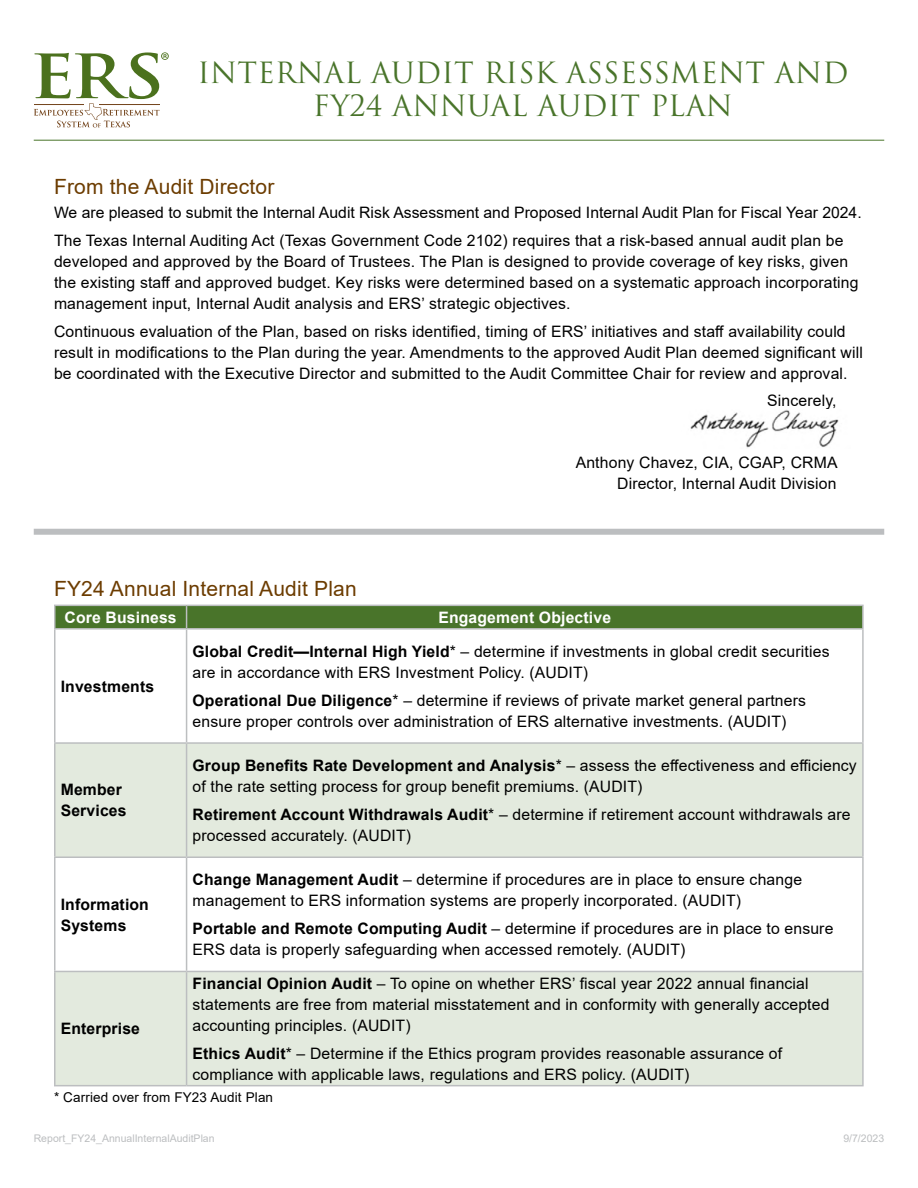
<style>
.page{position:relative;width:918px;height:1188px;background:#fff}
.page>*{position:absolute;margin:0;border:0;box-sizing:border-box;transform-origin:0 0}
.t1{font:28.5px/33px "Trajan Pro";letter-spacing:.01em;color:#49742a;text-align:center}
.t2{font:21px "Arial";letter-spacing:.01em;color:#6c3c00}
.t3{font:15.75px/21px "Arial";letter-spacing:.01em;color:#000}
.t4{font:700 15.75px/21px "Arial";letter-spacing:.01em;color:#000}
.t5{font:700 15.75px "Arial";letter-spacing:.01em;color:#fff}
.t6{font:13.5px "Arial";letter-spacing:.01em;color:#000}
.t7{font:10.5px "Arial";color:#bcbec0}
.s1{font-weight:700}
</style>
<div class="page">
<hr style="left:34px;top:140px;width:850px;height:1px;background:#49742a">
<div style="left:34px;top:529px;width:850px;height:6px;background:#bcbec0"></div>
<svg style="left:34px;top:52px;width:135px;height:76px"></svg>
<img style="left:690px;top:410px;width:149px;height:38px">
<svg style="left:56px;top:744px;width:806px;height:341px;fill:#e3eade"></svg>
<hr style="left:54px;top:605px;width:133px;height:1px;background:#bcbec0">
<hr style="left:54px;top:606px;width:2px;height:22px;background:#bcbec0">
<hr style="left:187px;top:605px;width:677px;height:1px;background:#bcbec0">
<svg style="left:55px;top:605px;width:807px;height:23px;background:#4e7731"></svg>
<hr style="left:862px;top:606px;width:2px;height:22px;background:#bcbec0">
<hr style="left:54px;top:628px;width:133px;height:2px;background:#bcbec0">
<hr style="left:54px;top:630px;width:2px;height:112px;background:#bcbec0">
<hr style="left:187px;top:628px;width:677px;height:2px;background:#bcbec0">
<hr style="left:186px;top:630px;width:1px;height:112px;background:#bcbec0">
<hr style="left:862px;top:630px;width:2px;height:112px;background:#bcbec0">
<hr style="left:54px;top:742px;width:133px;height:2px;background:#bcbec0">
<hr style="left:54px;top:744px;width:2px;height:112px;background:#bcbec0">
<hr style="left:187px;top:742px;width:677px;height:2px;background:#bcbec0">
<hr style="left:186px;top:744px;width:1px;height:112px;background:#bcbec0">
<hr style="left:862px;top:744px;width:2px;height:112px;background:#bcbec0">
<hr style="left:54px;top:856px;width:133px;height:2px;background:#bcbec0">
<hr style="left:54px;top:858px;width:2px;height:113px;background:#bcbec0">
<hr style="left:187px;top:856px;width:677px;height:2px;background:#bcbec0">
<hr style="left:186px;top:858px;width:1px;height:113px;background:#bcbec0">
<hr style="left:862px;top:858px;width:2px;height:113px;background:#bcbec0">
<hr style="left:54px;top:971px;width:133px;height:1px;background:#bcbec0">
<hr style="left:54px;top:972px;width:2px;height:113px;background:#bcbec0">
<hr style="left:187px;top:971px;width:677px;height:1px;background:#bcbec0">
<hr style="left:186px;top:972px;width:1px;height:113px;background:#bcbec0">
<hr style="left:862px;top:972px;width:2px;height:113px;background:#bcbec0">
<hr style="left:54px;top:1085px;width:133px;height:1px;background:#bcbec0">
<hr style="left:187px;top:1085px;width:677px;height:1px;background:#bcbec0">
<h1 class="t1" style="left:197px;top:56px;width:653px">INTERNAL AUDIT RISK ASSESSMENT AND<br>FY24 ANNUAL AUDIT PLAN</h1>
<h2 class="t2" style="left:54px;top:172px;width:222px">From the Audit Director</h2>
<p class="t3" style="left:54px;top:202px;width:809px">We are pleased to submit the Internal Audit Risk Assessment and Proposed Internal Audit Plan for Fiscal Year 2024.</p>
<p class="t3" style="left:54px;top:230px;width:806px">The Texas Internal Auditing Act (Texas Government Code 2102) requires that a risk-based annual audit plan be developed and approved by the Board of Trustees. The Plan is designed to provide coverage of key risks, given the existing staff and approved budget. Key risks were determined based on a systematic approach incorporating management input, Internal Audit analysis and ERS’ strategic objectives.</p>
<p class="t3" style="left:54px;top:321px;width:810px">Continuous evaluation of the Plan, based on risks identified, timing of ERS’ initiatives and staff availability could result in modifications to the Plan during the year. Amendments to the approved Audit Plan deemed significant will be coordinated with the Executive Director and submitted to the Audit Committee Chair for review and approval.</p>
<p class="t3" style="left:767px;top:390px;width:71px">Sincerely,</p>
<p class="t3" style="left:576px;top:452px;width:263px">Anthony Chavez, CIA, CGAP, CRMA</p>
<p class="t3" style="left:617px;top:473px;width:221px">Director, Internal Audit Division</p>
<h2 class="t2" style="left:54px;top:574px;width:304px">FY24 Annual Internal Audit Plan</h2>
<p class="t5" style="left:65px;top:606px;width:114px">Core Business</p>
<p class="t5" style="left:438px;top:606px;width:174px">Engagement Objective</p>
<p class="t4" style="left:61px;top:676px;width:95px">Investments</p>
<p class="t4" style="left:61px;top:780px;width:67px">Member<br>Services</p>
<p class="t4" style="left:61px;top:894px;width:90px">Information<br>Systems</p>
<p class="t3" style="left:193px;top:641px;width:639px"><span class="s1">Global Credit—Internal High Yield</span>* – determine if investments in global credit securities are in accordance with ERS Investment Policy. (AUDIT)</p>
<p class="t3" style="left:193px;top:689px;width:615px"><span class="s1">Operational Due Diligence</span>* – determine if reviews of private market general partners ensure proper controls over administration of ERS alternative investments. (AUDIT)</p>
<p class="t3" style="left:193px;top:755px;width:666px"><span class="s1">Group Benefits Rate Development and Analysis</span>* – assess the effectiveness and efficiency of the rate setting process for group benefit premiums. (AUDIT)</p>
<p class="t3" style="left:193px;top:804px;width:660px"><span class="s1">Retirement Account Withdrawals Audit</span>* – determine if retirement account withdrawals are processed accurately. (AUDIT)</p>
<p class="t3" style="left:193px;top:869px;width:611px"><span class="s1">Change Management Audit</span> – determine if procedures are in place to ensure change management to ERS information systems are properly incorporated. (AUDIT)</p>
<p class="t3" style="left:193px;top:918px;width:642px"><span class="s1">Portable and Remote Computing Audit</span> – determine if procedures are in place to ensure<br>ERS data is properly safeguarding when accessed remotely. (AUDIT)</p>
<p class="t3" style="left:193px;top:973px;width:638px"><span class="s1">Financial Opinion Audit</span> – To opine on whether ERS’ fiscal year 2022 annual financial statements are free from material misstatement and in conformity with generally accepted accounting principles. (AUDIT)</p>
<p class="t3" style="left:193px;top:1043px;width:591px"><span class="s1">Ethics Audit</span>* – Determine if the Ethics program provides reasonable assurance of compliance with applicable laws, regulations and ERS policy. (AUDIT)</p>
<p class="t6" style="left:54px;top:1088px;width:221px">* Carried over from FY23 Audit Plan</p>
<p class="t4" style="left:61px;top:1018px;width:81px">Enterprise</p>
<p class="t7" style="left:34px;top:1131px;width:182px">Report_FY24_AnnualInternalAuditPlan</p>
<p class="t7" style="left:843px;top:1131px;width:42px">9/7/2023</p>
</div>
